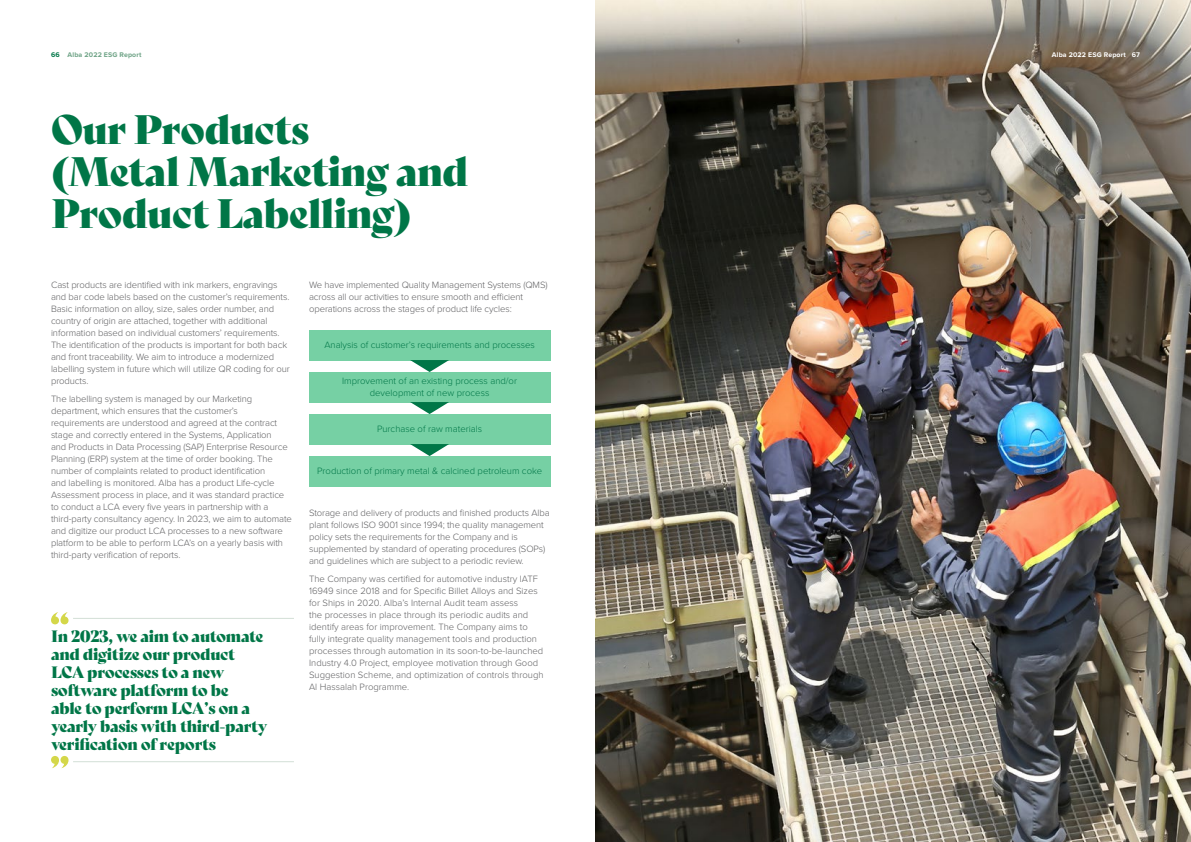
<style>
.page{position:relative;width:1191px;height:842px;background:#fff}
.page>*{position:absolute;margin:0;border:0;box-sizing:border-box;transform-origin:0 0}
.t1{font:40px/42px "Bely Display";letter-spacing:-.02em;color:#007647}
.t2{font:16px/18px "Bely Display";letter-spacing:-.02em;color:#007647}
.t3{font:300 9.5px/12px "Proxima Nova";letter-spacing:-.01em;color:#616163}
.t4{font:300 9.5px/12px "Proxima Nova";color:#007647;text-align:center}
.t5{font:700 7px "Proxima Nova";letter-spacing:.02em;color:#6ea386}
.t6{font:700 7px "Proxima Nova";letter-spacing:.02em;color:#fff}
.s1{color:#fff}
</style>
<div class="page">
<svg style="left:51px;top:612px;width:18px;height:12px"></svg>
<hr style="left:73px;top:618px;width:221px;height:1px;background:#d3dfd6">
<hr style="left:73px;top:761px;width:221px;height:1px;background:#d3dfd6">
<svg style="left:51px;top:756px;width:18px;height:12px"></svg>
<div style="left:309px;top:330px;width:241px;height:30px;background:#76d0a4"></div>
<div style="left:309px;top:372px;width:241px;height:30px;background:#76d0a4"></div>
<div style="left:309px;top:414px;width:241px;height:30px;background:#76d0a4"></div>
<div style="left:309px;top:456px;width:241px;height:30px;background:#76d0a4"></div>
<svg style="left:410px;top:360px;width:39px;height:12px"></svg>
<svg style="left:410px;top:402px;width:39px;height:12px"></svg>
<svg style="left:410px;top:444px;width:39px;height:12px"></svg>
<img style="left:595px;top:0;width:596px;height:842px">
<p class="t5" style="left:51px;top:49px;width:92px"><span class="s1">66</span> Alba 2022 ESG Report</p>
<p class="t6" style="left:1051px;top:49px;width:90px">Alba 2022 ESG Report 67</p>
<h1 class="t1" style="left:51px;top:105px;width:419px">Our Products<br>(Metal Marketing and<br>Product Labelling)</h1>
<p class="t3" style="left:51px;top:278px;width:240px">Cast products are identified with ink markers, engravings and bar code labels based on the customer’s requirements.<br>Basic information on alloy, size, sales order number, and country of origin are attached, together with additional information based on individual customers’ requirements.<br>The identification of the products is important for both back and front traceability. We aim to introduce a modernized labelling system in future which will utilize QR coding for our products.</p>
<p class="t3" style="left:51px;top:392px;width:242px">The labelling system is managed by our Marketing department, which ensures that the customer’s requirements are understood and agreed at the contract stage and correctly entered in the Systems, Application<br>and Products in Data Processing (SAP) Enterprise Resource Planning (ERP) system at the time of order booking. The number of complaints related to product identification<br>and labelling is monitored. Alba has a product Life-cycle Assessment process in place, and it was standard practice to conduct a LCA every five years in partnership with a third-party consultancy agency. In 2023, we aim to automate and digitize our product LCA processes to a new software platform to be able to perform LCA’s on a yearly basis with third-party verification of reports.</p>
<h2 class="t2" style="left:51px;top:626px;width:218px">In 2023, we aim to automate and digitize our product<br>LCA processes to a new software platform to be<br>able to perform LCA’s on a yearly basis with third-party verification of reports</h2>
<p class="t3" style="left:309px;top:278px;width:240px">We have implemented Quality Management Systems (QMS) across all our activities to ensure smooth and efficient operations across the stages of product life cycles:</p>
<p class="t4" style="left:324px;top:338px;width:212px">Analysis of customer’s requirements and processes</p>
<p class="t4" style="left:342px;top:374px;width:176px">Improvement of an existing process and/or development of new process</p>
<p class="t4" style="left:377px;top:422px;width:107px">Purchase of raw materials</p>
<p class="t4" style="left:317px;top:464px;width:226px">Production of primary metal &amp; calcined petroleum coke</p>
<p class="t3" style="left:309px;top:506px;width:242px">Storage and delivery of products and finished products Alba plant follows ISO 9001 since 1994; the quality management policy sets the requirements for the Company and is supplemented by standard of operating procedures (SOPs) and guidelines which are subject to a periodic review.</p>
<p class="t3" style="left:309px;top:572px;width:236px">The Company was certified for automotive industry IATF 16949 since 2018 and for Specific Billet Alloys and Sizes for Ships in 2020. Alba’s Internal Audit team assess<br>the processes in place through its periodic audits and identify areas for improvement. The Company aims to fully integrate quality management tools and production processes through automation in its soon-to-be-launched Industry 4.0 Project, employee motivation through Good Suggestion Scheme, and optimization of controls through Al Hassalah Programme.</p>
</div>
